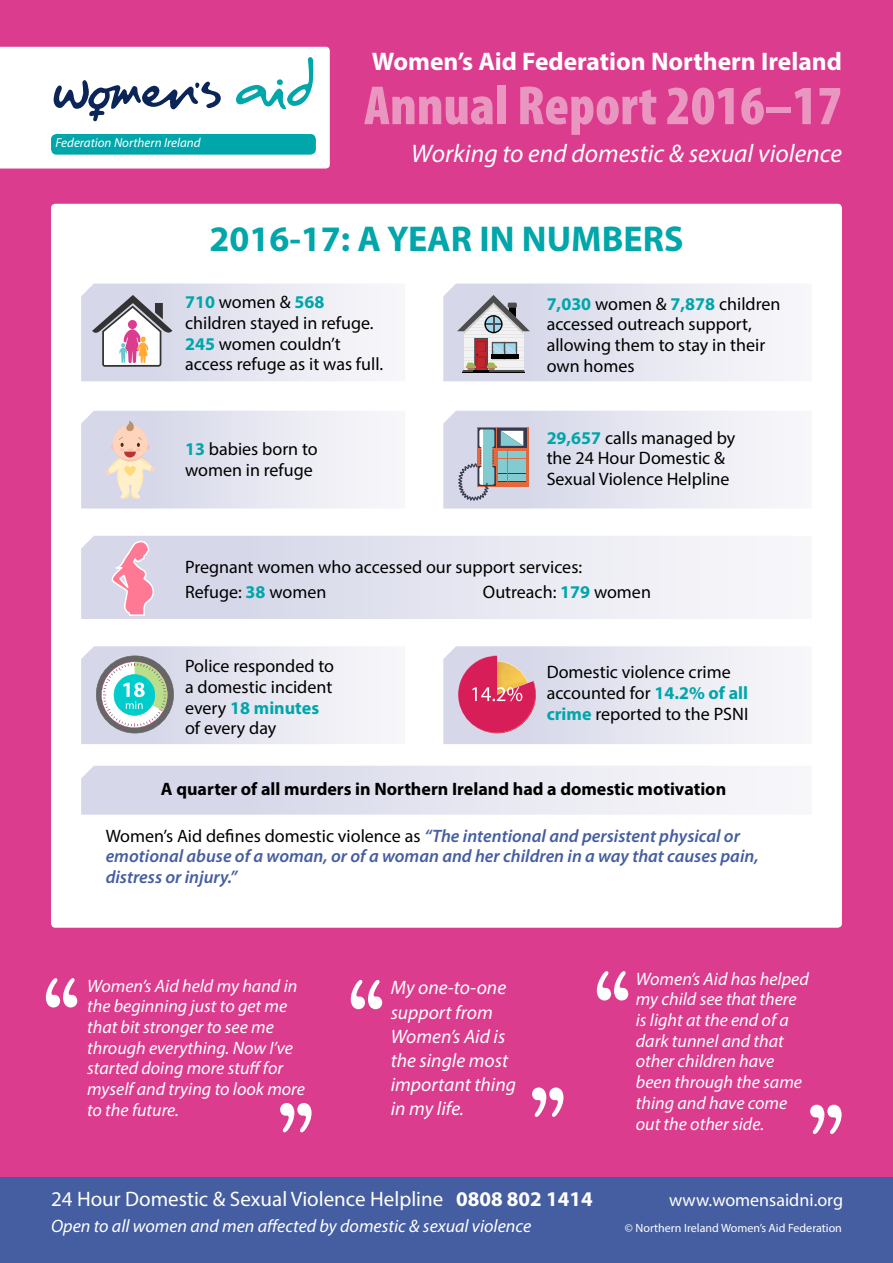
<style>
.page{position:relative;width:893px;height:1263px;background:#db3c8e}
.page>*{position:absolute;margin:0;border:0;box-sizing:border-box;transform-origin:0 0}
.t1{font:900 condensed 55.65px "Myriad Pro";color:#e997c1}
.t2{font:700 36px "Myriad Pro";color:#00a6aa}
.t3{font:700 25.5px "Myriad Pro";color:#fff}
.t4{font:italic 25.5px "Myriad Pro";color:#fff}
.t5{font:21px "Myriad Pro";color:#fff}
.t6{font:italic 19.5px/24px "Myriad Pro";color:#fff}
.t7{font:18px/20.7px "Myriad Pro";color:#000}
.t8{font:italic 18px/20.7px "Myriad Pro";color:#fff}
.t9{font:italic 600 18px/20.7px "Myriad Pro";color:#455ea1}
.t10{font:700 18px "Myriad Pro";color:#000}
.t11{font:18px "Myriad Pro";color:#fff}
.t12{font:italic 13.05px "Myriad Pro";color:#fff}
.t13{font:12px "Myriad Pro";color:#fff}
.s1{font-weight:700;color:#00a6aa}
.s2{font-weight:400;font-style:normal;color:#000}
.s3{font-weight:700}
</style>
<div class="page">
<div style="left:51px;top:204px;width:791px;height:724px;background:#fff;border-radius:4px"></div>
<div style="left:0;top:1178px;width:893px;height:85px;background:#455ea1"></div>
<svg style="left:0;top:47px;width:330px;height:122px;background:#eaeff2"></svg>
<div style="left:51px;top:134px;width:265px;height:21px;background:#00a6aa;border-radius:6px"></div>
<svg style="left:81px;top:766px;width:677px;height:49px"></svg>
<svg style="left:81px;top:536px;width:677px;height:83px"></svg>
<svg style="left:81px;top:283px;width:300px;height:98px"></svg>
<svg style="left:443px;top:283px;width:342px;height:98px"></svg>
<svg style="left:443px;top:411px;width:342px;height:97px"></svg>
<svg style="left:111px;top:539px;width:44px;height:78px;background:#ebb4c8"></svg>
<svg style="left:46px;top:978px;width:31px;height:29px"></svg>
<svg style="left:280px;top:1103px;width:32px;height:29px"></svg>
<svg style="left:810px;top:1105px;width:32px;height:29px"></svg>
<svg style="left:532px;top:1087px;width:31px;height:30px"></svg>
<svg style="left:597px;top:971px;width:31px;height:29px"></svg>
<svg style="left:351px;top:980px;width:31px;height:29px"></svg>
<svg style="left:81px;top:646px;width:300px;height:98px"></svg>
<svg style="left:443px;top:646px;width:342px;height:98px"></svg>
<svg style="left:81px;top:411px;width:300px;height:97px"></svg>
<p class="t12" style="left:56px;top:134px;width:147px">Federation Northern Ireland</p>
<h3 class="t3" style="left:372px;top:45px;width:471px">Women’s Aid Federation Northern Ireland</h3>
<h1 class="t1" style="left:364px;top:75px;width:479px">Annual Report 2016–17</h1>
<h3 class="t4" style="left:411px;top:138px;width:432px">Working to end domestic &amp; sexual violence</h3>
<h2 class="t2" style="left:209px;top:216px;width:476px">2016-17: A YEAR IN NUMBERS</h2>
<p class="t7" style="left:185px;top:291px;width:200px"><span class="s1">710</span> women &amp; <span class="s1">568 </span>children stayed in refuge.<br><span class="s1">245</span> women couldn’t access refuge as it was full.</p>
<p class="t7" style="left:547px;top:293px;width:235px"><span class="s1">7,030</span> women &amp; <span class="s1">7,878</span> children accessed outreach support, allowing them to stay in their own homes</p>
<p class="t7" style="left:185px;top:438px;width:134px"><span class="s1">13</span> babies born to women in refuge</p>
<p class="t7" style="left:547px;top:427px;width:190px"><span class="s1">29,657</span> calls managed by the 24 Hour Domestic &amp;<br>Sexual Violence Helpline</p>
<p class="t7" style="left:185px;top:555px;width:399px;line-height:24.9px">Pregnant women who accessed our support services:<br>Refuge: <span class="s1">38</span> women</p>
<p class="t7" style="left:483px;top:582px;width:170px">Outreach: <span class="s1">179</span> women</p>
<p class="t7" style="left:185px;top:656px;width:151px">Police responded to a domestic incident every <span class="s1">18 minutes </span>of every day</p>
<p class="t7" style="left:547px;top:662px;width:203px">Domestic violence crime accounted for <span class="s1">14.2% of all crime</span> reported to the PSNI</p>
<p class="t10" style="left:161px;top:777px;width:567px">A quarter of all murders in Northern Ireland had a domestic motivation</p>
<p class="t9" style="left:106px;top:825px;width:654px"><span class="s2">Women’s Aid defines domestic violence as</span> “The intentional and persistent physical or emotional abuse of a woman, or of a woman and her children in a way that causes pain, distress or injury.”</p>
<p class="t8" style="left:87px;top:975px;width:219px">Women’s Aid held my hand in the beginning just to get me that bit stronger to see me through everything. Now I’ve started doing more stuff for myself and trying to look more to the future.</p>
<p class="t6" style="left:391px;top:976px;width:127px">My one-to-one support from<br>Women’s Aid is the single most important thing in my life.</p>
<p class="t8" style="left:636px;top:968px;width:174px">Women’s Aid has helped my child see that there is light at the end of a dark tunnel and that other children have been through the same thing and have come out the other side.</p>
<p class="t5" style="left:51px;top:1186px;width:543px">24 Hour Domestic &amp; Sexual Violence Helpline <span class="s3">0808 802 1414</span></p>
<p class="t11" style="left:669px;top:1189px;width:175px">www.womensaidni.org</p>
<p class="t8" style="left:51px;top:1215px;width:482px">Open to all women and men affected by domestic &amp; sexual violence</p>
<p class="t13" style="left:625px;top:1220px;width:219px">© Northern Ireland Women’s Aid Federation</p>
</div>
